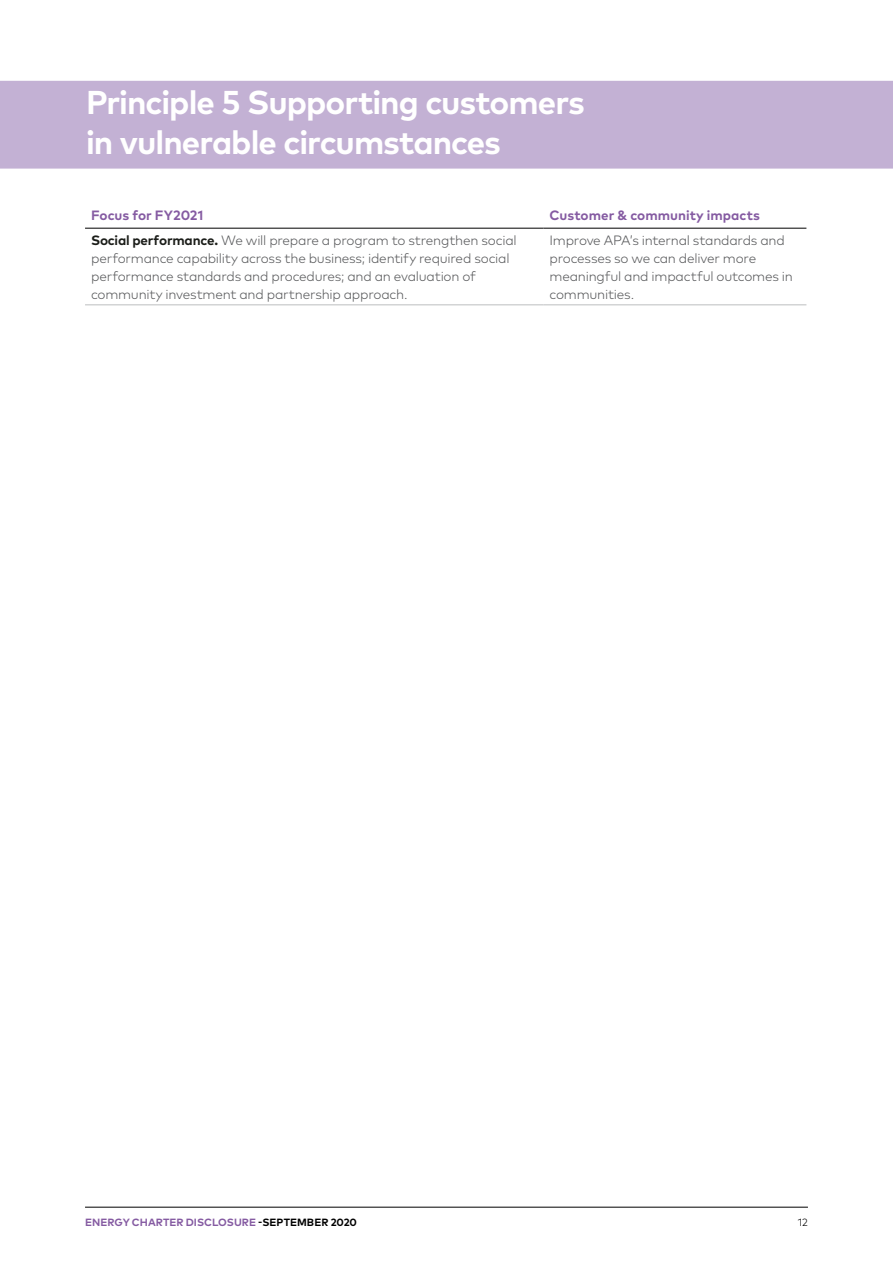
<style>
.page{position:relative;width:893px;height:1263px;background:#fff}
.page>*{position:absolute;margin:0;border:0;box-sizing:border-box;transform-origin:0 0}
.t1{font:700 33px/39.6px "Mark Pro";letter-spacing:-.03em;color:#fff}
.t2{font:300 13.5px/18px "Mark Pro";letter-spacing:-.015em;color:#58595b}
.t3{font:700 13.5px "Mark Pro";color:#855ba2}
.t4{font:700 10.5px "Mark Pro";letter-spacing:.005em;color:#855ba2}
.t5{font:300 10.5px "Mark Pro";color:#000}
.s1{font-weight:700;color:#1c1e1a}
.s2{color:#000}
</style>
<div class="page">
<hr style="left:85px;top:1207px;width:723px;height:1px;background:#000">
<div style="left:0;top:81px;width:893px;height:45px;background:#c3b1d4"></div>
<div style="left:0;top:124px;width:893px;height:45px;background:#c3b1d4"></div>
<hr style="left:85px;top:228px;width:459px;height:1px;background:#000">
<hr style="left:544px;top:228px;width:262px;height:1px;background:#000">
<hr style="left:85px;top:304px;width:459px;height:1px;background:#bcbec0">
<hr style="left:544px;top:304px;width:262px;height:1px;background:#bcbec0">
<h1 class="t1" style="left:86px;top:80px;width:500px">Principle 5 Supporting customers in vulnerable circumstances</h1>
<p class="t3" style="left:91px;top:205px;width:114px">Focus for FY2021</p>
<p class="t3" style="left:549px;top:205px;width:212px">Customer &amp; community impacts</p>
<p class="t2" style="left:91px;top:230px;width:427px"><span class="s1">Social performance.</span> We will prepare a program to strengthen social performance capability across the business; identify required social performance standards and procedures; and an evaluation of community investment and partnership approach.</p>
<p class="t2" style="left:549px;top:230px;width:245px">I mprove APA’s internal standards and processes so we can deliver more meaningful and impactful outcomes in communities.</p>
<p class="t4" style="left:85px;top:1214px;width:273px">ENERGY CHARTER DISCLOSURE <span class="s2">-Septe mber 2020</span></p>
<p class="t5" style="left:798px;top:1214px;width:12px">12</p>
</div>
